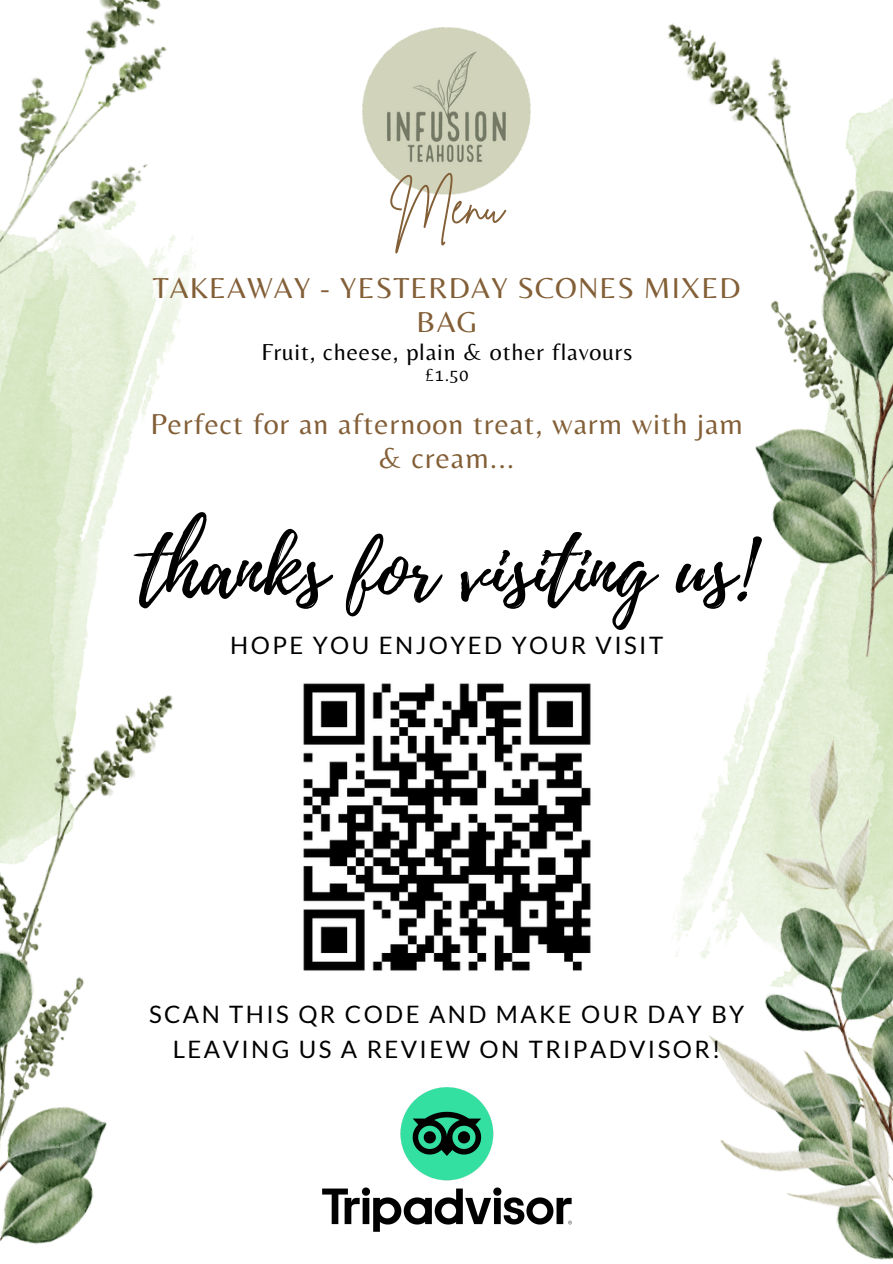
<style>
.page{position:relative;width:893px;height:1264px;background:#fff}
.page>*{position:absolute;margin:0;border:0;box-sizing:border-box;transform-origin:0 0}
.t1{font:81px "Playlist Script";color:#000}
.t2{font:50.25px "Brittany Signature";color:#835f37}
.t3{font:30px/33.8px "Belleza";letter-spacing:.035em;color:#835f37;text-align:center}
.t4{font:24px/34.8px "Lato";letter-spacing:.1em;color:#000;text-align:center}
.t5{font:24px "Belleza";letter-spacing:.035em;color:#000}
.t6{font:18px "Belleza";color:#000}
</style>
<div class="page">
<img style="left:0;top:531px;width:105px;height:134px">
<img style="left:0;top:0;width:196px;height:531px">
<img style="left:738px;top:675px;width:154px;height:50px">
<img style="left:0;top:665px;width:173px;height:579px">
<img style="left:673px;top:725px;width:219px;height:535px">
<img style="left:668px;top:23px;width:224px;height:652px">
<img style="left:362px;top:27px;width:168px;height:168px">
<img style="left:322px;top:1087px;width:250px;height:145px">
<img style="left:303px;top:683px;width:288px;height:288px">
<h1 class="t2" style="left:389px;top:173px;width:116px">Menu</h1>
<h3 class="t3" style="left:153px;top:271px;width:589px">TAKEAWAY - YESTERDAY SCONES MIXED<br>BAG</h3>
<h3 class="t5" style="left:261px;top:338px;width:372px">Fruit, cheese, plain &amp; other flavours</h3>
<h3 class="t6" style="left:425px;top:365px;width:45px">£1.50</h3>
<h3 class="t3" style="left:150px;top:407px;width:594px">Perfect for an afternoon treat, warm with jam &amp; cream...</h3>
<p class="t1" style="left:141px;top:512px;width:612px">thanks for visiting us!</p>
<p class="t4" style="left:230px;top:627px;width:434px">HOPE YOU ENJOYED YOUR VISIT</p>
<p class="t4" style="left:149px;top:996px;width:597px">SCAN THIS QR CODE AND MAKE OUR DAY BY<br>LEAVING US A REVIEW ON TRIPADVISOR!</p>
</div>
